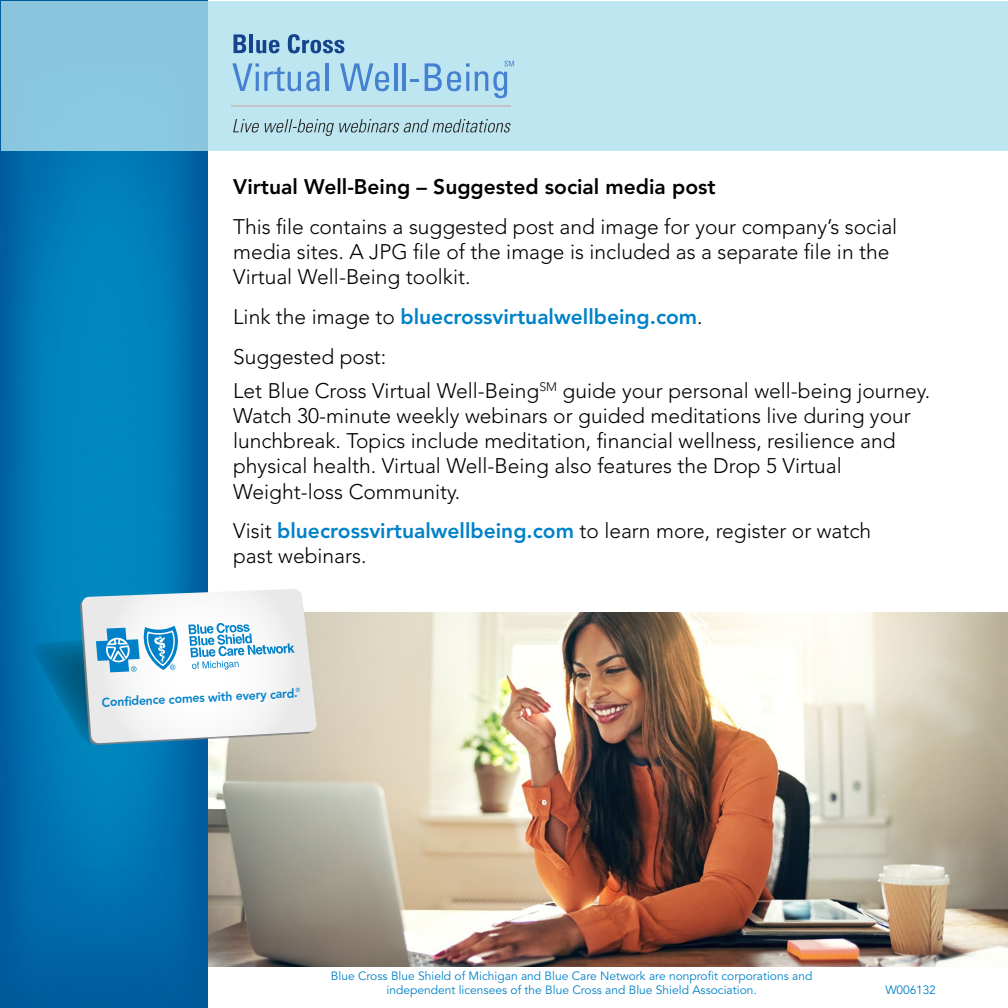
<style>
.page{position:relative;width:1008px;height:1008px;background:#fff}
.page>*{position:absolute;margin:0;border:0;box-sizing:border-box;transform-origin:0 0}
.t1{font:300 21px/25.2px "Avenir LT Std";color:#000}
.t2{font:800 21px "Avenir LT Std";color:#000}
.t3{font:800 12.6px "Avenir LT Std";color:#0081c9}
.t4{font:12px/14.4px "Avenir LT Std";color:#0082c9;text-align:center}
.s1{font-weight:800;color:#0082c9}
</style>
<div class="page">
<img style="left:207px;top:612px;width:801px;height:354px">
<img style="left:0;top:0;width:207px;height:1008px">
<svg style="left:1px;top:1px;width:1007px;height:150px;background:#b1deec"></svg>
<svg style="left:28px;top:589px;width:289px;height:156px"></svg>
<svg style="left:234px;top:34px;width:12px;height:19px"></svg>
<hr style="left:249px;top:34px;width:4px;height:19px;background:#16448c">
<svg style="left:256px;top:40px;width:24px;height:13px"></svg>
<svg style="left:288px;top:34px;width:56px;height:19px"></svg>
<svg style="left:232px;top:63px;width:88px;height:28px;background:#99c8e7"></svg>
<hr style="left:326px;top:63px;width:3px;height:28px;background:#4581d0">
<svg style="left:340px;top:63px;width:49px;height:28px"></svg>
<hr style="left:394px;top:63px;width:3px;height:28px;background:#4581d0">
<hr style="left:403px;top:63px;width:3px;height:28px;background:#4581d0">
<svg style="left:411px;top:79px;width:8px;height:3px"></svg>
<hr style="left:232px;top:106px;width:279px;height:1px;background:#c2c2c2">
<svg style="left:233px;top:119px;width:278px;height:17px;background:#a2c3cc"></svg>
<svg style="left:425px;top:61px;width:89px;height:37px;background:#9ecce8"></svg>
<p class="t2" style="left:233px;top:175px;width:484px">Virtual Well-Being – Suggested social media post</p>
<p class="t1" style="left:233px;top:214px;width:666px">This file contains a suggested post and image for your company’s social media sites. A JPG file of the image is included as a separate file in the<br>Virtual Well-Being toolkit.</p>
<p class="t1" style="left:233px;top:297px;width:471px;line-height:39.6px">Link the image to <span class="s1">bluecrossvirtualwellbeing.com</span>.<br>Suggested post:</p>
<p class="t1" style="left:233px;top:378px;width:699px">Let Blue Cross Virtual Well-Being<sup>SM</sup> guide your personal well-being journey.<br>Watch 30-minute weekly webinars or guided meditations live during your lunchbreak. Topics include meditation, financial wellness, resilience and physical health. Virtual Well-Being also features the Drop 5 Virtual Weight-loss Community.</p>
<p class="t1" style="left:233px;top:518px;width:640px">Visit <span class="s1">bluecrossvirtualwellbeing.com</span> to learn more, register or watch past webinars.</p>
<p class="t3" style="left:101px;top:695px;width:200px;rotate:-3deg">Confi dence comes with every card.<sup>®</sup></p>
<p class="t4" style="left:331px;top:969px;width:483px">Blue Cross Blue Shield of Michigan and Blue Care Network are nonprofit corporations and independent licensees of the Blue Cross and Blue Shield Association.</p>
<p class="t4" style="left:885px;top:983px;width:52px">W006132</p>
</div>
